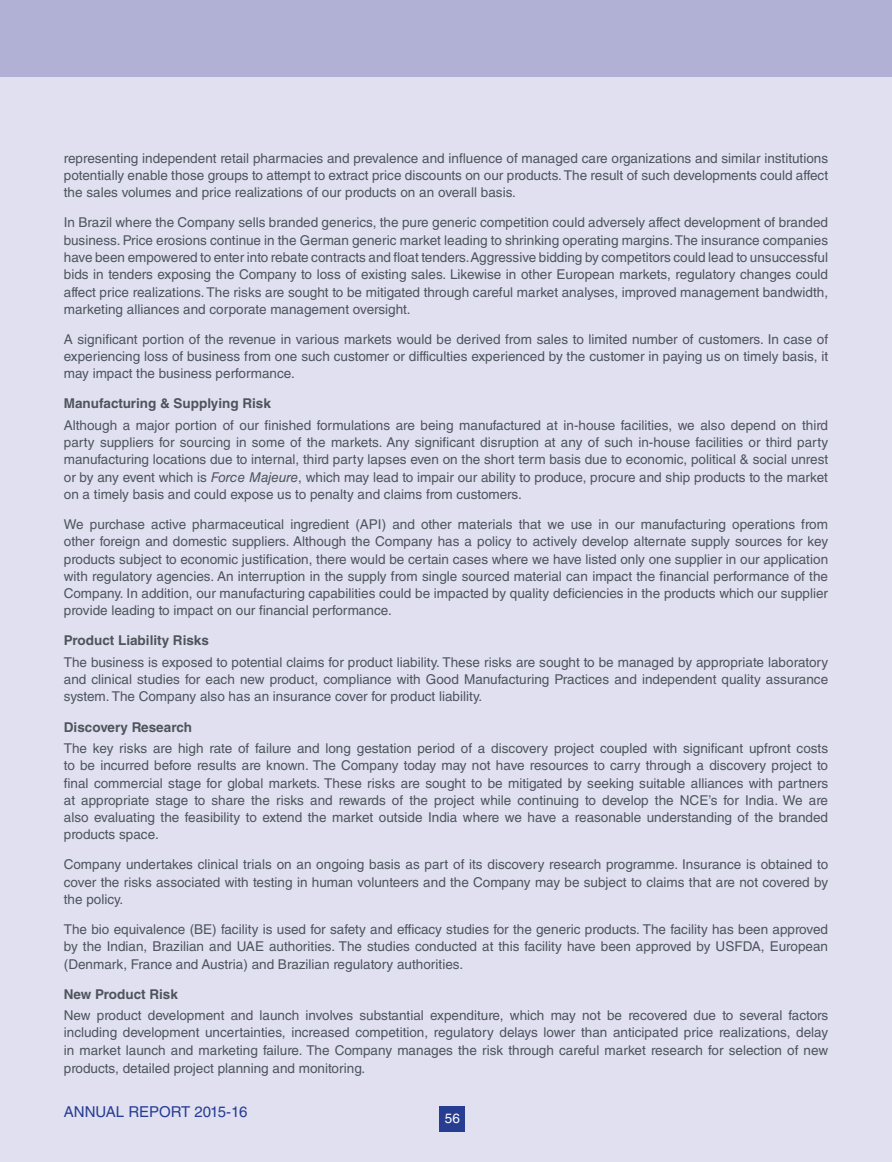
<style>
.page{position:relative;width:892px;height:1162px;background:#fff}
.page>*{position:absolute;margin:0;border:0;box-sizing:border-box;transform-origin:0 0}
.t1{font:15px "Helvetica LT Std";color:#273d92}
.t2{font:13.5px/17.2px "Helvetica LT Std";color:#4d555b;text-align:justify}
.t3{font:700 13.5px "Helvetica LT Std";color:#4d555b}
.t4{font:13.5px "Helvetica LT Std";color:#fff}
.s1{font-style:italic}
</style>
<div class="page">
<div style="left:0;top:0;width:891px;height:1161px;background:#e0e0f1"></div>
<div style="left:0;top:0;width:891px;height:77px;background:#b0b1d4"></div>
<div style="left:439px;top:1105px;width:26px;height:25px;background:#273d92"></div>
<p class="t2" style="left:64px;top:151px;width:765px">representing independent retail pharmacies and prevalence and influence of managed care organizations and similar institutions potentially enable those groups to attempt to extract price discounts on our products. The result of such developments could affect the sales volumes and price realizations of our products on an overall basis.</p>
<p class="t2" style="left:64px;top:215px;width:765px">In Brazil where the Company sells branded generics, the pure generic competition could adversely affect development of branded business. Price erosions continue in the German generic market leading to shrinking operating margins. The insurance companies have been empowered to enter into rebate contracts and float tenders. Aggressive bidding by competitors could lead to unsuccessful bids in tenders exposing the Company to loss of existing sales. Likewise in other European markets, regulatory changes could affect price realizations. The risks are sought to be mitigated through careful market analyses, improved management bandwidth, marketing alliances and corporate management oversight.</p>
<p class="t2" style="left:64px;top:332px;width:765px">A significant portion of the revenue in various markets would be derived from sales to limited number of customers. In case of experiencing loss of business from one such customer or difficulties experienced by the customer in paying us on timely basis, it may impact the business performance.</p>
<p class="t3" style="left:64px;top:398px;width:208px">Manufacturing &amp; Supplying Risk</p>
<p class="t2" style="left:64px;top:418px;width:765px">Although a major portion of our finished formulations are being manufactured at in-house facilities, we also depend on third party suppliers for sourcing in some of the markets. Any significant disruption at any of such in-house facilities or third party manufacturing locations due to internal, third party lapses even on the short term basis due to economic, political &amp; social unrest or by any event which is <span class="s1">Force Majeure</span>, which may lead to impair our ability to produce, procure and ship products to the market on a timely basis and could expose us to penalty and claims from customers.</p>
<p class="t2" style="left:64px;top:517px;width:765px">We purchase active pharmaceutical ingredient (API) and other materials that we use in our manufacturing operations from other foreign and domestic suppliers. Although the Company has a policy to actively develop alternate supply sources for key products subject to economic justification, there would be certain cases where we have listed only one supplier in our application with regulatory agencies. An interruption in the supply from single sourced material can impact the financial performance of the Company. In addition, our manufacturing capabilities could be impacted by quality deficiencies in the products which our supplier provide leading to impact on our financial performance.</p>
<p class="t3" style="left:64px;top:635px;width:147px">Product Liability Risks</p>
<p class="t2" style="left:64px;top:655px;width:765px">The business is exposed to potential claims for product liability. These risks are sought to be managed by appropriate laboratory and clinical studies for each new product, compliance with Good Manufacturing Practices and independent quality assurance system. The Company also has an insurance cover for product liability.</p>
<p class="t3" style="left:64px;top:721px;width:129px">Discovery Research</p>
<p class="t2" style="left:64px;top:741px;width:765px">The key risks are high rate of failure and long gestation period of a discovery project coupled with significant upfront costs to be incurred before results are known. The Company today may not have resources to carry through a discovery project to final commercial stage for global markets. These risks are sought to be mitigated by seeking suitable alliances with partners at appropriate stage to share the risks and rewards of the project while continuing to develop the NCE’s for India. We are also evaluating the feasibility to extend the market outside India where we have a reasonable understanding of the branded products space.</p>
<p class="t2" style="left:64px;top:857px;width:765px">Company undertakes clinical trials on an ongoing basis as part of its discovery research programme. Insurance is obtained to cover the risks associated with testing in human volunteers and the Company may be subject to claims that are not covered by the policy.</p>
<p class="t2" style="left:64px;top:921px;width:765px">The bio equivalence (BE) facility is used for safety and efficacy studies for the generic products. The facility has been approved by the Indian, Brazilian and UAE authorities. The studies conducted at this facility have been approved by USFDA, European (Denmark, France and Austria) and Brazilian regulatory authorities.</p>
<p class="t3" style="left:64px;top:988px;width:116px">New Product Risk</p>
<p class="t2" style="left:64px;top:1007px;width:765px">New product development and launch involves substantial expenditure, which may not be recovered due to several factors including development uncertainties, increased competition, regulatory delays lower than anticipated price realizations, delay in market launch and marketing failure. The Company manages the risk through careful market research for selection of new products, detailed project planning and monitoring.</p>
<p class="t1" style="left:64px;top:1105px;width:185px">ANNUAL REPORT 2015-16</p>
<p class="t4" style="left:444px;top:1113px;width:17px">56</p>
</div>
